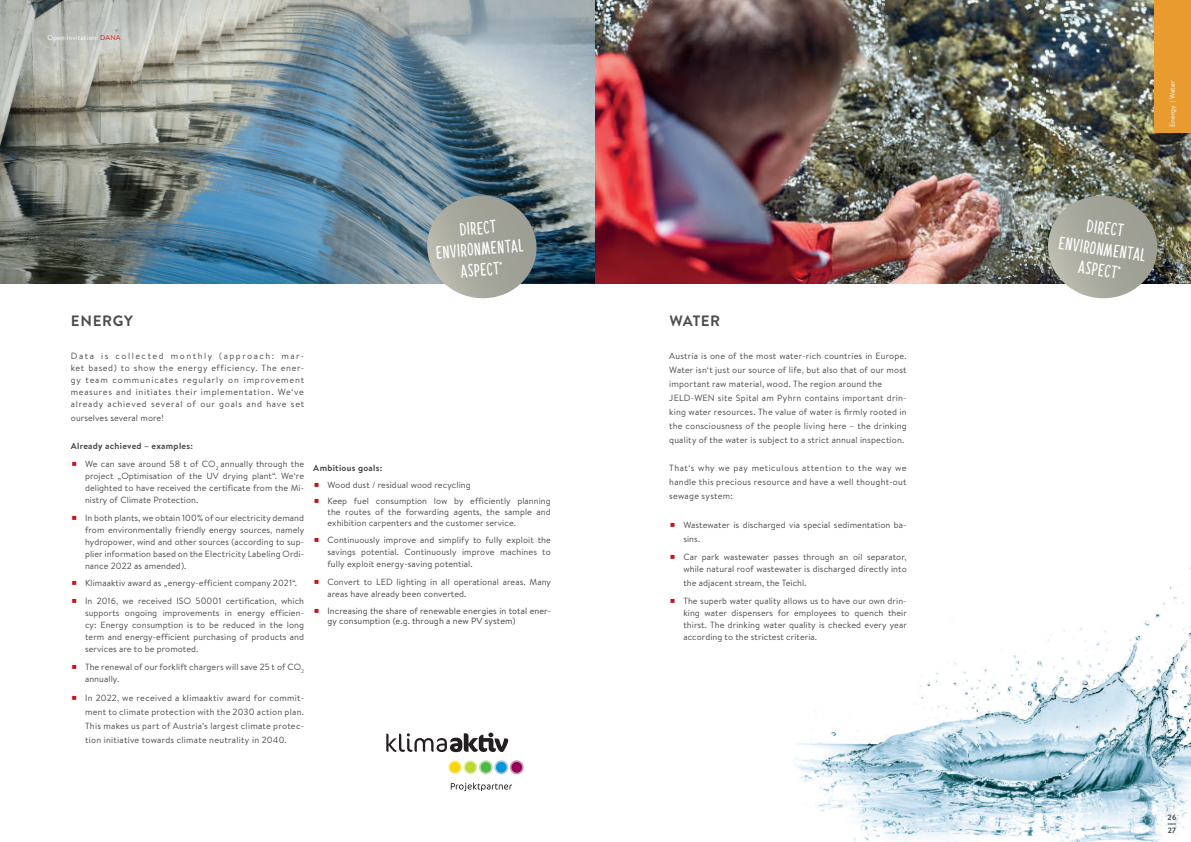
<style>
.page{position:relative;width:1191px;height:842px;background:#fff}
.page>*{position:absolute;margin:0;border:0;box-sizing:border-box;transform-origin:0 0}
.t1{font:20px/21px "Inkston Sans";color:#fff;text-align:center}
.t2{font:700 15px "Brandon Grotesque";letter-spacing:.04em;color:#4b4c4d}
.t3{font:9px/12px "Brandon Text";letter-spacing:.01em;color:#4b4c4d}
.t4{font:9px/10.8px "Brandon Text";letter-spacing:.01em;color:#424445}
.t5{font:700 9px "Brandon Text";letter-spacing:.03em;color:#4b4c4d}
.t6{font:700 8px/13.7px "Brandon Grotesque";color:#4b4c4d}
.t7{font:7px "Brandon Text";letter-spacing:.015em;color:#fff}
.s1{color:#c4121a}
.s2{font-weight:700}
</style>
<div class="page">
<img style="left:794px;top:568px;width:397px;height:274px">
<img style="left:0;top:0;width:1191px;height:283px">
<svg style="left:510px;top:760px;width:13px;height:14px"></svg>
<div style="left:511px;top:762px;width:11px;height:11px;background:#950058;border-radius:50%"></div>
<svg style="left:463px;top:760px;width:14px;height:14px"></svg>
<div style="left:465px;top:762px;width:11px;height:11px;background:#bed630;border-radius:50%"></div>
<svg style="left:479px;top:760px;width:14px;height:14px"></svg>
<div style="left:480px;top:762px;width:11px;height:10px;background:#4cb848;border-radius:50%"></div>
<svg style="left:494px;top:760px;width:14px;height:14px"></svg>
<div style="left:496px;top:762px;width:10px;height:11px;background:#0695d6;border-radius:50%"></div>
<svg style="left:448px;top:760px;width:14px;height:14px"></svg>
<div style="left:450px;top:762px;width:10px;height:11px;background:#f8d608;border-radius:50%"></div>
<svg style="left:386px;top:732px;width:122px;height:20px"></svg>
<svg style="left:451px;top:783px;width:61px;height:8px"></svg>
<div style="left:1154px;top:0;width:37px;height:133px;background:#e89b2f"></div>
<svg style="left:424px;top:196px;width:116px;height:103px;background:#9ea39e"></svg>
<svg style="left:1045px;top:196px;width:115px;height:103px;background:#a2a399"></svg>
<p class="t7" style="left:47px;top:32px;width:74px">Open invitation: <span class="s1">DANA</span></p>
<p class="t7" style="left:1167px;top:127px;width:47px;rotate:-90deg">Energy | Water</p>
<h1 class="t1" style="left:433px;top:220px;width:89px;rotate:-5deg">DIRECT<br>ENVIRONMENTAL<br>ASPECT<sup>*</sup></h1>
<h1 class="t1" style="left:1063px;top:210px;width:89px;rotate:8deg">DIRECT<br>ENVIRONMENTAL<br>ASPECT<sup>*</sup></h1>
<h2 class="t2" style="left:71px;top:311px;width:63px">ENERGY</h2>
<p class="t3" style="left:71px;top:350px;width:235px;text-align:justify">Data is collected monthly (approach: mar&shy;ket based) to show the energy efficiency. The ener&shy;gy team communicates regularly on improvement measures and initiates their implementation. We‘ve already achieved several of our goals and have set</p>
<p class="t3" style="left:71px;top:412px;width:94px">ourselves several more!</p>
<p class="t3" style="left:85px;top:437px;width:221px;line-height:17.7px;text-indent:-14px"><span class="s2">Already achieved – examples:<br></span>We can save around 58 t of CO<sub>2</sub> annually through the</p>
<p class="t3" style="left:85px;top:469px;width:220px;text-align:justify">project „Optimisation of the UV drying plant“. We‘re delighted to have received the certificate from the Mi&shy;nistry of Climate Protection.</p>
<p class="t3" style="left:85px;top:511px;width:221px;text-align:justify">In both plants, we obtain 100% of our electricity demand from environmentally friendly energy sources, namely hydropower, wind and other sources (according to sup&shy;plier information based on the Electricity Labeling Ordi&shy;nance 2022 as amended).</p>
<p class="t3" style="left:85px;top:574px;width:221px;line-height:17.7px">Klimaaktiv award as „energy-efficient company 2021“.<br>In 2016, we received ISO 50001 certification, which</p>
<p class="t3" style="left:85px;top:606px;width:220px;text-align:justify">supports ongoing improvements in energy efficien&shy;cy: Energy consumption is to be reduced in the long term and energy-efficient purchasing of products and services are to be promoted.</p>
<p class="t3" style="left:85px;top:660px;width:221px">The renewal of our forklift chargers will save 25 t of CO<sub>2 </sub>annually.</p>
<p class="t3" style="left:85px;top:691px;width:221px;line-height:14px;text-align:justify">In 2022, we received a klimaaktiv award for commit&shy;ment to climate protection with the 2030 action plan.<br>This makes us part of Austria’s largest climate protec&shy;tion initiative towards climate neutrality in 2040.</p>
<p class="t5" style="left:313px;top:462px;width:70px">Ambitious goals:</p>
<p class="t3" style="left:327px;top:476px;width:225px;line-height:16.5px">Wood dust / residual wood recycling<br>Keep fuel consumption low by efficiently planning</p>
<p class="t3" style="left:327px;top:506px;width:225px;line-height:10.8px">the routes of the forwarding agents, the sample and exhibition carpenters and the customer service.</p>
<p class="t3" style="left:327px;top:534px;width:225px;text-align:justify">Continuously improve and simplify to fully exploit the savings potential. Continuously improve machines to fully exploit energy-saving potential.</p>
<p class="t3" style="left:327px;top:576px;width:225px">Convert to LED lighting in all operational areas. Many areas have already been converted.</p>
<p class="t4" style="left:327px;top:605px;width:225px">Increasing the share of renewable energies in total ener&shy;gy consumption (e.g. through a new PV system)</p>
<h2 class="t2" style="left:669px;top:311px;width:52px">WATER</h2>
<p class="t3" style="left:669px;top:348px;width:239px;line-height:14px">Austria is one of the most water-rich countries in Europe.<br>Water isn‘t just our source of life, but also that of our most important raw material, wood. The region around the JELD-WEN site Spital am Pyhrn contains important drin&shy;king water resources. The value of water is firmly rooted in the consciousness of the people living here – the drinking quality of the water is subject to a strict annual inspection.</p>
<p class="t3" style="left:669px;top:460px;width:239px;line-height:14px;text-align:justify">That‘s why we pay meticulous attention to the way we handle this precious resource and have a well thought-out sewage system:</p>
<p class="t3" style="left:683px;top:518px;width:225px;line-height:14px">Wastewater is discharged via special sedimentation ba&shy;sins.</p>
<p class="t3" style="left:683px;top:551px;width:225px">Car park wastewater passes through an oil separator, while natural roof wastewater is discharged directly into</p>
<p class="t3" style="left:683px;top:574px;width:225px;line-height:17.7px">the adjacent stream, the Teichl.<br>The superb water quality allows us to have our own drin-</p>
<p class="t3" style="left:683px;top:606px;width:225px;text-align:justify">king water dispensers for employees to quench their thirst. The drinking water quality is checked every year according to the strictest criteria.</p>
<p class="t6" style="left:1167px;top:810px;width:10px">26<br>27</p>
</div>
